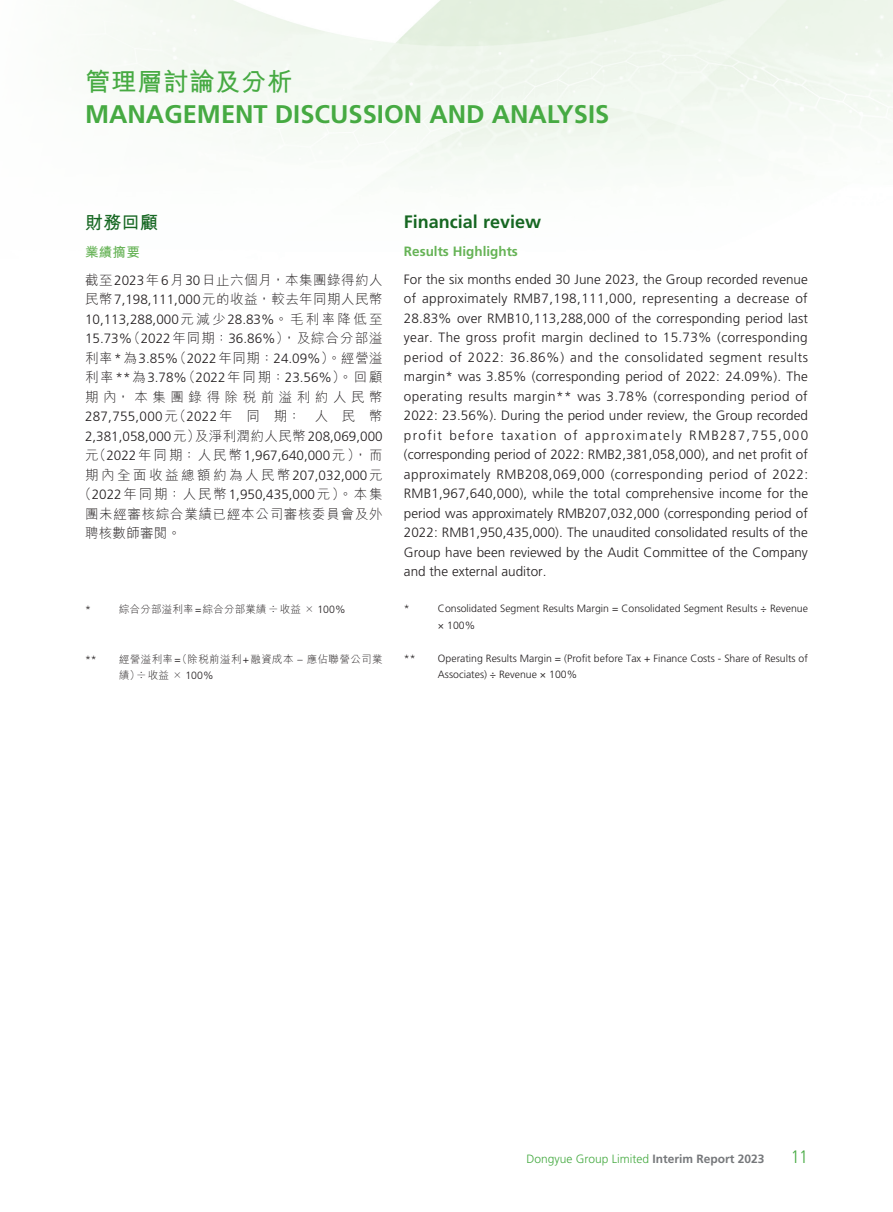
<style>
.page{position:relative;width:893px;height:1212px;background:#fff}
.page>*{position:absolute;margin:0;border:0;box-sizing:border-box;transform-origin:0 0}
.t1{font:700 25.5px "Frutiger LT Std";color:#46aa42}
.t2{font:700 25.5px "M Hei HK";letter-spacing:.02em;color:#46aa42}
._01_H1_E{font:700 18px "Frutiger LT Std";color:#166722}
._001_H1_C{font:700 18px "M Hei HK";color:#166722}
.t3{font:300 condensed 18px "Frutiger LT Std";color:#46aa42}
._00_txt_E{font:300 13.5px/19.5px "Frutiger LT Std";color:#231f20;text-align:justify}
._000_txt_C{font:300 13.5px "Frutiger LT Std";color:#231f20}
._000_txt_C-2{font:300 13.5px "M Hei HK";letter-spacing:.05em;color:#231f20}
._000_txt_C-3{font:300 13.5px "M Hei HK";letter-spacing:.185em;color:#231f20}
._000_txt_C-4{font:300 13.5px "Frutiger LT Std";letter-spacing:.02em;color:#231f20}
._02_H2_E{font:700 13.5px "Frutiger LT Std";color:#66b356}
._000_txt_C-5{font:300 13.5px "M Hei HK";letter-spacing:.335em;color:#231f20}
._002_H2_C{font:700 13.5px "M Hei HK";color:#66b356}
.t4{font:300 12px "Frutiger LT Std";color:#46aa42}
._06_Notes_E{font:300 10.5px/16.5px "Frutiger LT Std";color:#231f20}
._006_Notes_C{font:300 10.5px/16.5px "M Hei HK";letter-spacing:.035em;color:#231f20}
._006_Notes_C-2{font:300 10.5px "Frutiger LT Std";color:#231f20}
.s1{font-family:"Frutiger LT Std"}
.s2{font-family:"M Hei HK"}
.s3{font-weight:700;color:#76787b}
</style>
<div class="page">
<h1 class="t2" style="left:85px;top:63px;width:209px">管理層討論及分析</h1>
<h1 class="t1" style="left:85px;top:99px;width:526px">MANAGEMENT DISCUSSION AND ANALYSIS</h1>
<p class="_001_H1_C" style="left:85px;top:209px;width:75px">財務回顧</p>
<p class="_002_H2_C" style="left:85px;top:242px;width:56px">業績摘要</p>
<p class="_000_txt_C-2" style="left:85px;top:273px;width:299px">截至<span class="s1">2023</span>年<span class="s1">6</span>月<span class="s1">30</span>日止六個月，本集團錄得約人</p>
<p class="_000_txt_C-2" style="left:85px;top:292px;width:299px">民幣<span class="s1">7,198,111,000</span>元的收益，較去年同期人民幣</p>
<p class="_000_txt_C" style="left:85px;top:311px;width:299px">10,113,288,000<span class="s2">元減少</span>28.83%<span class="s2">。毛利率降低至</span></p>
<p class="_000_txt_C" style="left:85px;top:331px;width:299px">15.73%<span class="s2">（</span>2022<span class="s2">年同期：</span>36.86%<span class="s2">），及綜合分部溢</span></p>
<p class="_000_txt_C" style="left:85px;top:350px;width:299px"><span class="s2">利率</span>*<span class="s2">為</span>3.85%<span class="s2">（</span>2022<span class="s2">年同期：</span>24.09%<span class="s2">）。經營溢</span></p>
<p class="_000_txt_C" style="left:85px;top:370px;width:299px"><span class="s2">利率</span>**<span class="s2">為</span>3.78%<span class="s2">（</span>2022<span class="s2">年同期：</span>23.56%<span class="s2">）。回顧</span></p>
<p class="_000_txt_C-5" style="left:85px;top:390px;width:299px">期內，本集團錄得除稅前溢利約人民幣</p>
<p class="_000_txt_C-4" style="left:85px;top:409px;width:299px">287,755,000<span class="s2">元（</span>2022<span class="s2">年 同 期： 人 民 幣</span></p>
<p class="_000_txt_C" style="left:85px;top:428px;width:299px">2,381,058,000<span class="s2">元）及淨利潤約人民幣</span>208,069,000</p>
<p class="_000_txt_C" style="left:85px;top:448px;width:299px"><span class="s2">元（</span>2022<span class="s2">年同期：人民幣</span>1,967,640,000<span class="s2">元），而</span></p>
<p class="_000_txt_C-3" style="left:85px;top:468px;width:299px">期內全面收益總額約為人民幣<span class="s1">207,032,000</span>元</p>
<p class="_000_txt_C" style="left:78px;top:487px;width:306px"><span class="s2">（</span>2022<span class="s2">年同期：人民幣</span>1,950,435,000<span class="s2">元）。本集</span></p>
<p class="_000_txt_C-2" style="left:85px;top:507px;width:299px">團未經審核綜合業績已經本公司審核委員會及外</p>
<p class="_000_txt_C-2" style="left:85px;top:526px;width:97px">聘核數師審閱。</p>
<p class="_006_Notes_C-2" style="left:85px;top:604px;width:7px">*</p>
<p class="_006_Notes_C" style="left:119px;top:601px;width:228px">綜合分部溢利率<span class="s1">=</span>綜合分部業績÷收益 × <span class="s1">100%</span></p>
<p class="_006_Notes_C-2" style="left:85px;top:653px;width:13px">**</p>
<p class="_006_Notes_C" style="left:119px;top:650px;width:265px">經營溢利率<span class="s1">=</span>（除稅前溢利<span class="s1">+</span>融資成本 <span class="s1">–</span> 應佔聯營公司業績）÷收益 × <span class="s1">100%</span></p>
<p class="_01_H1_E" style="left:404px;top:211px;width:139px">Financial review</p>
<p class="_02_H2_E" style="left:404px;top:243px;width:115px">Results Highlights</p>
<p class="_00_txt_E" style="left:404px;top:269px;width:406px">For the six months ended 30 June 2023, the Group recorded revenue of approximately RMB7,198,111,000, representing a decrease of 28.83% over RMB10,113,288,000 of the corresponding period last year. The gross profit margin declined to 15.73% (corresponding period of 2022: 36.86%) and the consolidated segment results margin* was 3.85% (corresponding period of 2022: 24.09%). The operating results margin** was 3.78% (corresponding period of 2022: 23.56%). During the period under review, the Group recorded profit before taxation of approximately RMB287,755,000 (corresponding period of 2022: RMB2,381,058,000), and net profit of approximately RMB208,069,000 (corresponding period of 2022:<br>RMB1,967,640,000), while the total comprehensive income for the period was approximately RMB207,032,000 (corresponding period of 2022: RMB1,950,435,000). The unaudited consolidated results of the Group have been reviewed by the Audit Committee of the Company and the external auditor.</p>
<p class="_06_Notes_E" style="left:404px;top:600px;width:7px">*</p>
<p class="_06_Notes_E" style="left:438px;top:600px;width:371px">Consolidated Segment Results Margin = Consolidated Segment Results ÷ Revenue × 100%</p>
<p class="_06_Notes_E" style="left:404px;top:650px;width:13px">**</p>
<p class="_06_Notes_E" style="left:438px;top:650px;width:371px">Operating Results Margin = (Profit before Tax + Finance Costs - Share of Results of<br>Associates) ÷ Revenue × 100%</p>
<p class="t4" style="left:526px;top:1152px;width:240px">Dongyue Group Limited <span class="s3">Interim Report 2023</span></p>
<h2 class="t3" style="left:791px;top:1147px;width:19px">11</h2>
</div>
